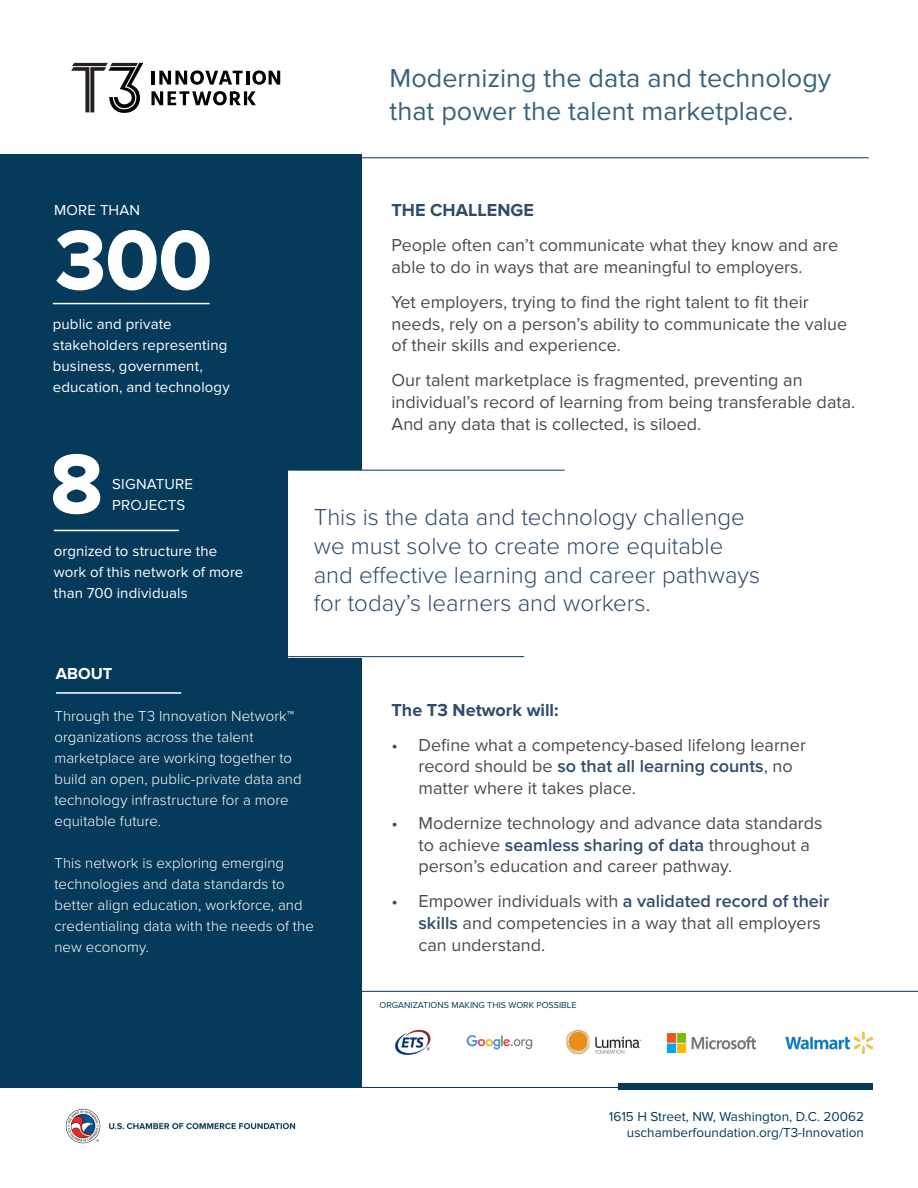
<style>
.page{position:relative;width:918px;height:1188px;background:#fff}
.page>*{position:absolute;margin:0;border:0;box-sizing:border-box;transform-origin:0 0}
.t1{font:700 85.5px "Proxima Nova";color:#fff}
.t2{font:27px/32.4px "Proxima Nova";color:#063a5a}
.t3{font:300 24px/28.8px "Proxima Nova";color:#2f4c6b}
.t4{font:18px/21.6px "Proxima Nova";color:#4b4c4d}
.t5{font:700 18px "Proxima Nova";color:#2f4c6b}
.t6{font:700 16.5px "Proxima Nova";color:#fff}
.t7{font:300 15px/21px "Proxima Nova";letter-spacing:.005em;color:#fff}
.t8{font:15px/21px "Proxima Nova";letter-spacing:.005em;color:#fff}
.t9{font:13.5px "Proxima Nova";color:#063a5a}
.t10{font:9px "Proxima Nova";color:#063a5a}
.s1{font-weight:600;color:#2f4c6b}
</style>
<div class="page">
<div style="left:0;top:158px;width:362px;height:929px;background:#063a5a"></div>
<hr style="left:0;top:1087px;width:869px;height:1px;background:#063a5a">
<div style="left:618px;top:1083px;width:255px;height:7px;background:#063a5a"></div>
<img style="left:65px;top:1108px;width:231px;height:36px">
<hr style="left:54px;top:158px;width:815px;height:1px;background:#063a5a">
<div style="left:0;top:154px;width:362px;height:7px;background:#063a5a"></div>
<div style="left:288px;top:470px;width:131px;height:187px;background:#fff"></div>
<hr style="left:152px;top:71px;width:3px;height:14px;background:#040503">
<svg style="left:159px;top:70px;width:84px;height:15px"></svg>
<hr style="left:246px;top:71px;width:3px;height:14px;background:#040503">
<svg style="left:252px;top:70px;width:28px;height:15px"></svg>
<svg style="left:151px;top:91px;width:105px;height:14px"></svg>
<svg style="left:71px;top:63px;width:72px;height:50px"></svg>
<hr style="left:288px;top:470px;width:277px;height:1px;background:#063a5a">
<hr style="left:288px;top:656px;width:236px;height:1px;background:#063a5a">
<svg style="left:56px;top:230px;width:154px;height:61px"></svg>
<hr style="left:53px;top:303px;width:157px;height:1px;background:#fff">
<svg style="left:53px;top:453px;width:48px;height:62px"></svg>
<hr style="left:54px;top:530px;width:125px;height:1px;background:#fff">
<hr style="left:56px;top:692px;width:125px;height:2px;background:#fff">
<img style="left:395px;top:1029px;width:36px;height:27px">
<img style="left:466px;top:1035px;width:67px;height:15px">
<img style="left:565px;top:1030px;width:77px;height:25px">
<img style="left:786px;top:1032px;width:86px;height:22px">
<img style="left:667px;top:1033px;width:88px;height:19px">
<hr style="left:360px;top:991px;width:558px;height:1px;background:#063a5a">
<p class="t8" style="left:54px;top:200px;width:87px">MORE THAN</p>
<p class="t1" style="left:56px;top:211px;width:158px">300</p>
<p class="t8" style="left:53px;top:314px;width:178px">public and private stakeholders representing business, government, education, and technology</p>
<p class="t1" style="left:51px;top:435px;width:53px">8</p>
<p class="t8" style="left:112px;top:473px;width:82px">SIGNATURE<br>PROJECTS</p>
<p class="t8" style="left:54px;top:540px;width:191px">orgnized to structure the work of this network of more than 700 individuals</p>
<p class="t6" style="left:56px;top:664px;width:58px">ABOUT</p>
<h2 class="t2" style="left:390px;top:63px;width:443px">Modernizing the data and technology that power the talent marketplace.</h2>
<p class="t5" style="left:392px;top:200px;width:144px">THE CHALLENGE</p>
<p class="t4" style="left:392px;top:235px;width:448px">People often can’t communicate what they know and are able to do in ways that are meaningful to employers.</p>
<p class="t4" style="left:392px;top:292px;width:457px">Yet employers, trying to find the right talent to fit their needs, rely on a person’s ability to communicate the value of their skills and experience.</p>
<p class="t4" style="left:392px;top:370px;width:465px">Our talent marketplace is fragmented, preventing an individual’s record of learning from being transferable data.<br>And any data that is collected, is siloed.</p>
<p class="t3" style="left:314px;top:501px;width:448px">This is the data and technology challenge we must solve to create more equitable and effective learning and career pathways for today’s learners and workers.</p>
<p class="t7" style="left:54px;top:705px;width:249px">Through the T3 Innovation Network™ organizations across the talent marketplace are working together to build an open, public-private data and technology infrastructure for a more equitable future.</p>
<p class="t7" style="left:54px;top:852px;width:261px">This network is exploring emerging technologies and data standards to better align education, workforce, and credentialing data with the needs of the new economy.</p>
<p class="t5" style="left:392px;top:699px;width:169px">The T3 Network will:</p>
<p class="t4" style="left:418px;top:734px;width:389px;text-indent:-27px">• Define what a competency-based lifelong learner record should be <span class="s1">so that all learning counts</span>, no matter where it takes place.</p>
<p class="t4" style="left:418px;top:813px;width:406px;text-indent:-27px">• Modernize technology and advance data standards to achieve <span class="s1">seamless sharing of data</span> throughout a person’s education and career pathway.</p>
<p class="t4" style="left:418px;top:891px;width:413px;text-indent:-27px">• Empower individuals with <span class="s1">a validated record of their skills</span> and competencies in a way that all employers can understand.</p>
<p class="t10" style="left:380px;top:1000px;width:199px">ORGANIZATIONS MAKING THIS WORK POSSIBLE</p>
<p class="t9" style="left:609px;top:1108px;width:257px">1615 H Street, NW, Washington, D.C. 20062</p>
<p class="t9" style="left:627px;top:1125px;width:239px">uschamberfoundation.org/T3-Innovation</p>
</div>
